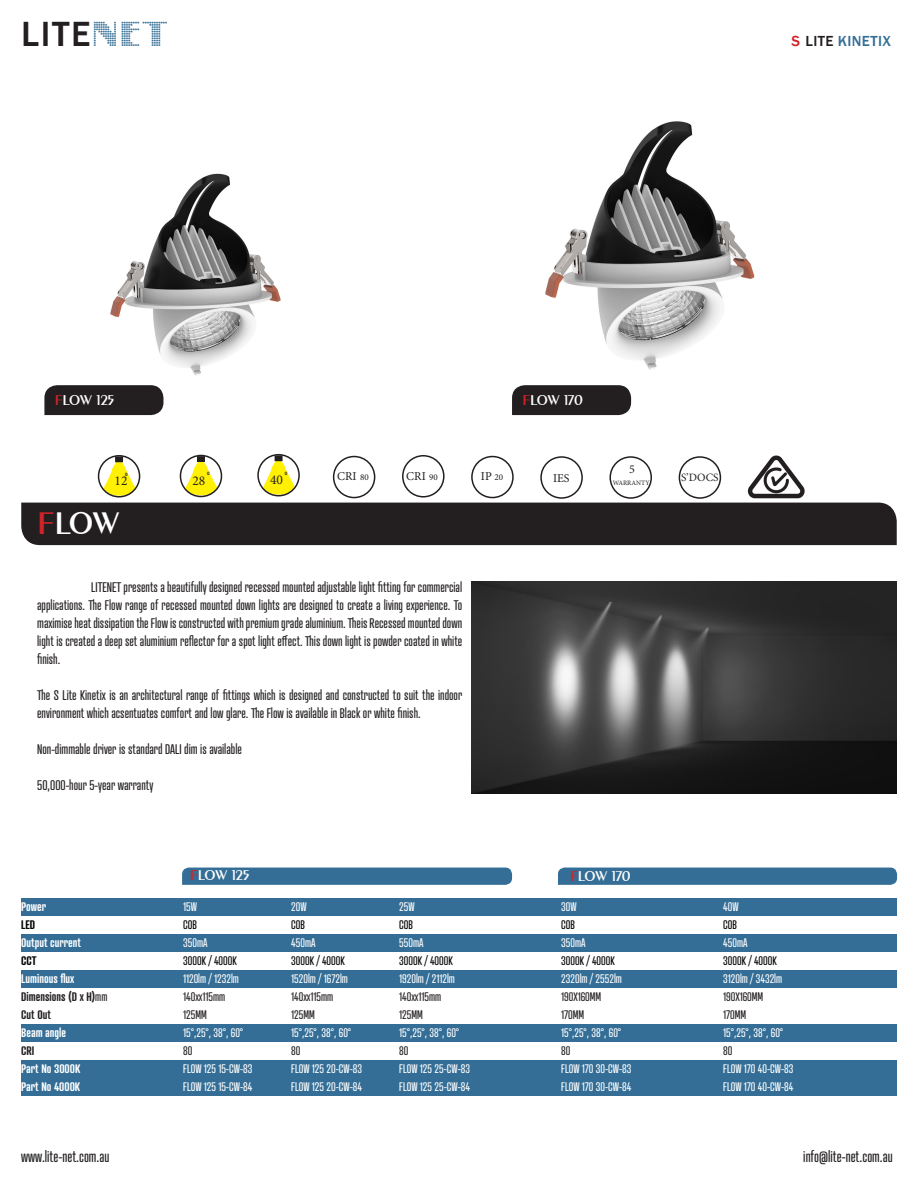
<style>
.page{position:relative;width:918px;height:1188px;background:#fff}
.page>*{position:absolute;margin:0;border:0;box-sizing:border-box;transform-origin:0 0}
.t1{font:500 36px "Franklin Gothic";color:#231f20}
.t2{font:600 33px "Exotic 350 BT";color:#fff}
.t3{font:15px "Atrament";color:#231f20}
.t4{font:600 15px "Exotic 350 BT";color:#fff}
.t5{font:500 15px "Franklin Gothic";letter-spacing:.025em;color:#346e96}
.t6{font:13.5px/18px "Atrament";color:#231f20;text-align:justify}
.t7{font:13.5px "Minion Pro";color:#231f20}
.t8{font:12px "Atrament";color:#fff}
.t9{font:12px "Atrament";color:#231f20}
.t10{font:12px "Atrament";color:#000}
.t11{font:600 12px "Atrament";color:#fff}
.t12{font:600 12px "Atrament";color:#231f20}
.t13{font:12px "Minion Pro";color:#231f20}
.t14{font:600 12px "Atrament";color:#000}
.t15{font:11.25px "Minion Pro";color:#231f20}
.t16{font:6.75px "Minion Pro";color:#231f20}
.t17{font:700 4.5px "Century Gothic";color:#231f20}
.s1{font-family:"Intellecta Digital";font-weight:400;font-size:45px;color:#346e96}
.s2{color:#d1232a}
.s3{color:#231f20}
.s4{font-size:9px}
.s5{font-weight:400}
</style>
<div class="page">
<img style="left:545px;top:121px;width:209px;height:249px">
<img style="left:110px;top:173px;width:171px;height:203px">
<div style="left:21px;top:502px;width:876px;height:44px;background:#231f20"></div>
<svg style="left:44px;top:385px;width:120px;height:31px;background:#322e2f"></svg>
<svg style="left:512px;top:385px;width:120px;height:31px;background:#322e2f"></svg>
<div style="left:21px;top:898px;width:876px;height:18px;background:#346e96"></div>
<div style="left:21px;top:934px;width:876px;height:18px;background:#346e96"></div>
<div style="left:21px;top:970px;width:876px;height:18px;background:#346e96"></div>
<div style="left:21px;top:1024px;width:876px;height:18px;background:#346e96"></div>
<div style="left:21px;top:1060px;width:876px;height:18px;background:#346e96"></div>
<div style="left:21px;top:1078px;width:876px;height:18px;background:#346e96"></div>
<svg style="left:182px;top:867px;width:331px;height:18px;background:#3d749a"></svg>
<svg style="left:558px;top:867px;width:340px;height:18px;background:#3d749a"></svg>
<img style="left:748px;top:456px;width:57px;height:42px">
<div style="left:540px;top:456px;width:43px;height:43px;border:2px solid #231f20;border-radius:50%"></div>
<div style="left:402px;top:455px;width:43px;height:43px;border:2px solid #231f20;border-radius:50%"></div>
<div style="left:471px;top:456px;width:43px;height:42px;border:2px solid #231f20;border-radius:50%"></div>
<div style="left:609px;top:456px;width:43px;height:43px;border:2px solid #231f20;border-radius:50%"></div>
<svg style="left:99px;top:456px;width:41px;height:39px"></svg>
<div style="left:115px;top:456px;width:8px;height:6px;border:2px solid #231f20"></div>
<div style="left:98px;top:455px;width:42px;height:43px;border:2px solid #231f20;border-radius:50%"></div>
<svg style="left:259px;top:455px;width:40px;height:40px"></svg>
<div style="left:275px;top:455px;width:8px;height:6px;border:2px solid #231f20"></div>
<div style="left:257px;top:454px;width:43px;height:42px;border:2px solid #231f20;border-radius:50%"></div>
<svg style="left:181px;top:456px;width:41px;height:40px"></svg>
<div style="left:197px;top:456px;width:8px;height:6px;border:2px solid #231f20"></div>
<div style="left:180px;top:455px;width:42px;height:42px;border:2px solid #231f20;border-radius:50%"></div>
<div style="left:679px;top:456px;width:42px;height:43px;border:2px solid #231f20;border-radius:50%"></div>
<div style="left:333px;top:456px;width:42px;height:42px;border:2px solid #231f20;border-radius:50%"></div>
<img style="left:471px;top:581px;width:426px;height:213px">
<p class="t1" style="left:21px;top:12px;width:149px">LITE<span class="s1">NET</span></p>
<p class="t5" style="left:792px;top:32px;width:101px"><span class="s2">S</span> <span class="s3">LITE</span> KINETIX</p>
<p class="t4" style="left:55px;top:391px;width:61px"><span class="s2">F</span>LOW 125</p>
<p class="t4" style="left:522px;top:391px;width:62px"><span class="s2">F</span>LOW 170</p>
<p class="t17" style="left:125px;top:471px;width:4px">0</p>
<p class="t7" style="left:115px;top:472px;width:14px">12</p>
<p class="t2" style="left:37px;top:503px;width:84px"><span class="s2">F</span>LOW</p>
<p class="t13" style="left:629px;top:461px;width:7px">5</p>
<p class="t16" style="left:613px;top:478px;width:39px">WARRANTY</p>
<p class="t17" style="left:285px;top:469px;width:4px">0</p>
<p class="t13" style="left:406px;top:468px;width:33px">CRI <span class="s4">90</span></p>
<p class="t13" style="left:481px;top:468px;width:24px">IP <span class="s4">20</span></p>
<p class="t13" style="left:553px;top:470px;width:18px">IES</p>
<p class="t17" style="left:207px;top:470px;width:4px">0</p>
<p class="t7" style="left:192px;top:471px;width:14px">28</p>
<p class="t13" style="left:337px;top:468px;width:33px">CRI <span class="s4">80</span></p>
<p class="t15" style="left:681px;top:470px;width:39px">S’DOCS</p>
<p class="t7" style="left:270px;top:471px;width:14px">40</p>
<p class="t6" style="left:37px;top:578px;width:427px;text-indent:54px">LITENET presents a beautifully designed recessed mounted adjustable light fitting for commercial applications. The Flow range of recessed mounted down lights are designed to create a living experience. To maximise heat dissipation the Flow is constructed with premium grade aluminium. Theis Recessed mounted down light is created a deep set aluminium reflector for a spot light effect. This down light is powder coated in white finish.</p>
<p class="t6" style="left:37px;top:686px;width:427px">The S Lite Kinetix is an architectural range of fittings which is designed and constructed to suit the indoor environment which acsentuates comfort and low glare. The Flow is available in Black or white finish.</p>
<p class="t6" style="left:37px;top:740px;width:206px">Non-dimmable driver is standard DALI dim is available</p>
<p class="t6" style="left:37px;top:776px;width:118px">50,000-hour 5-year warranty</p>
<p class="t4" style="left:190px;top:866px;width:61px"><span class="s2">F</span>LOW 125</p>
<p class="t4" style="left:570px;top:867px;width:62px"><span class="s2">F</span>LOW 170</p>
<p class="t11" style="left:21px;top:899px;width:26px">Power</p>
<p class="t8" style="left:183px;top:899px;width:15px">15W</p>
<p class="t8" style="left:291px;top:899px;width:17px">20W</p>
<p class="t8" style="left:399px;top:899px;width:17px">25W</p>
<p class="t8" style="left:561px;top:899px;width:17px">30W</p>
<p class="t8" style="left:723px;top:899px;width:17px">40W</p>
<p class="t14" style="left:21px;top:917px;width:15px">LED</p>
<p class="t10" style="left:183px;top:917px;width:15px">COB</p>
<p class="t10" style="left:291px;top:917px;width:15px">COB</p>
<p class="t10" style="left:399px;top:917px;width:15px">COB</p>
<p class="t10" style="left:561px;top:917px;width:15px">COB</p>
<p class="t10" style="left:723px;top:917px;width:15px">COB</p>
<p class="t11" style="left:21px;top:935px;width:61px">Output current</p>
<p class="t8" style="left:183px;top:935px;width:26px">350mA</p>
<p class="t8" style="left:291px;top:935px;width:26px">450mA</p>
<p class="t8" style="left:399px;top:935px;width:26px">550mA</p>
<p class="t8" style="left:561px;top:935px;width:26px">350mA</p>
<p class="t8" style="left:723px;top:935px;width:26px">450mA</p>
<p class="t14" style="left:21px;top:953px;width:17px">CCT</p>
<p class="t10" style="left:183px;top:953px;width:55px">3000K / 4000K</p>
<p class="t10" style="left:291px;top:953px;width:55px">3000K / 4000K</p>
<p class="t10" style="left:399px;top:953px;width:55px">3000K / 4000K</p>
<p class="t10" style="left:561px;top:953px;width:55px">3000K / 4000K</p>
<p class="t10" style="left:723px;top:953px;width:55px">3000K / 4000K</p>
<p class="t11" style="left:21px;top:971px;width:55px">Luminous flux</p>
<p class="t8" style="left:183px;top:971px;width:57px">1120lm / 1232lm</p>
<p class="t8" style="left:291px;top:971px;width:58px">1520lm / 1672lm</p>
<p class="t8" style="left:399px;top:971px;width:57px">1920lm / 2112lm</p>
<p class="t8" style="left:561px;top:971px;width:62px">2320lm / 2552lm</p>
<p class="t8" style="left:723px;top:971px;width:61px">3120lm / 3432lm</p>
<p class="t12" style="left:21px;top:989px;width:88px">Dimensions (D x H)<span class="s5">mm</span></p>
<p class="t9" style="left:183px;top:989px;width:43px">140xx115mm</p>
<p class="t9" style="left:291px;top:989px;width:43px">140xx115mm</p>
<p class="t9" style="left:399px;top:989px;width:43px">140xx115mm</p>
<p class="t9" style="left:561px;top:989px;width:42px">190X160MM</p>
<p class="t9" style="left:723px;top:989px;width:42px">190X160MM</p>
<p class="t12" style="left:21px;top:1007px;width:31px">Cut Out</p>
<p class="t9" style="left:183px;top:1007px;width:25px">125MM</p>
<p class="t9" style="left:291px;top:1007px;width:25px">125MM</p>
<p class="t9" style="left:399px;top:1007px;width:25px">125MM</p>
<p class="t9" style="left:561px;top:1007px;width:24px">170MM</p>
<p class="t9" style="left:723px;top:1007px;width:24px">170MM</p>
<p class="t11" style="left:21px;top:1025px;width:46px">Beam angle</p>
<p class="t8" style="left:183px;top:1025px;width:62px">15°,25°, 38°, 60°</p>
<p class="t8" style="left:291px;top:1025px;width:62px">15°,25°, 38°, 60°</p>
<p class="t8" style="left:399px;top:1025px;width:62px">15°,25°, 38°, 60°</p>
<p class="t8" style="left:561px;top:1025px;width:62px">15°,25°, 38°, 60°</p>
<p class="t8" style="left:723px;top:1025px;width:62px">15°,25°, 38°, 60°</p>
<p class="t12" style="left:21px;top:1043px;width:15px">CRI</p>
<p class="t9" style="left:183px;top:1043px;width:11px">80</p>
<p class="t9" style="left:291px;top:1043px;width:11px">80</p>
<p class="t9" style="left:399px;top:1043px;width:11px">80</p>
<p class="t9" style="left:561px;top:1043px;width:11px">80</p>
<p class="t9" style="left:723px;top:1043px;width:11px">80</p>
<p class="t11" style="left:21px;top:1061px;width:60px">Part No 3000K</p>
<p class="t8" style="left:183px;top:1061px;width:71px">FLOW 125 15-CW-83</p>
<p class="t8" style="left:291px;top:1061px;width:72px">FLOW 125 20-CW-83</p>
<p class="t8" style="left:399px;top:1061px;width:72px">FLOW 125 25-CW-83</p>
<p class="t8" style="left:561px;top:1061px;width:72px">FLOW 170 30-CW-83</p>
<p class="t8" style="left:723px;top:1061px;width:72px">FLOW 170 40-CW-83</p>
<p class="t11" style="left:21px;top:1079px;width:60px">Part No 4000K</p>
<p class="t8" style="left:183px;top:1079px;width:71px">FLOW 125 15-CW-84</p>
<p class="t8" style="left:291px;top:1079px;width:72px">FLOW 125 20-CW-84</p>
<p class="t8" style="left:399px;top:1079px;width:72px">FLOW 125 25-CW-84</p>
<p class="t8" style="left:561px;top:1079px;width:72px">FLOW 170 30-CW-84</p>
<p class="t8" style="left:723px;top:1079px;width:72px">FLOW 170 40-CW-84</p>
<p class="t3" style="left:21px;top:1147px;width:90px">www.lite-net.com.au</p>
<p class="t3" style="left:803px;top:1147px;width:91px">info@lite-net.com.au</p>
</div>
